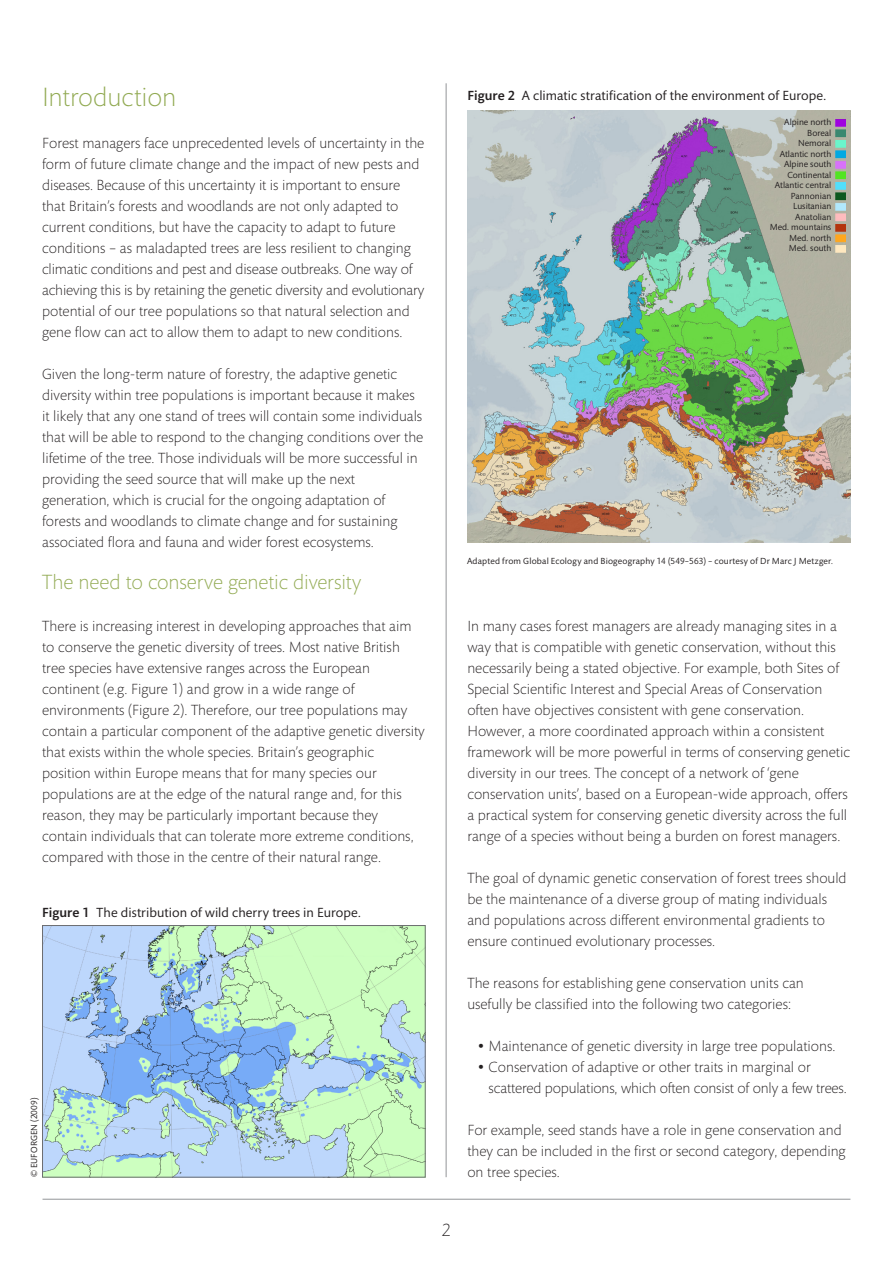
<style>
.page{position:relative;width:893px;height:1263px;background:#fff}
.page>*{position:absolute;margin:0;border:0;box-sizing:border-box;transform-origin:0 0}
.fc-h1{font:300 27px "Mundo Sans";letter-spacing:-.005em;color:#92aa53}
.fc-h2{font:300 21px "Mundo Sans";letter-spacing:-.005em;color:#92aa53}
.t1{font:300 18px "Mundo Sans";color:#231f20}
.FC__Figure_Table_cap{font:300 15px/21px "Mundo Sans";color:#231f20}
.FC__Figure_Table_cap-2{font:13.5px "Mundo Sans";letter-spacing:.005em;color:#231f20}
.fc-b-no-space-after{font:9px "Mundo Sans";color:#231f20}
.FC__Figure_Table_cap-3{font:9px "Mundo Sans";letter-spacing:.02em;color:#231f20}
.s1{font-size:24px}
.s2{font-weight:500}
</style>
<div class="page">
<img style="left:467px;top:111px;width:383px;height:431px">
<img style="left:44px;top:927px;width:380px;height:248px">
<div style="left:42px;top:925px;width:384px;height:252px;border:1px solid #6c6d70"></div>
<img style="left:835px;top:119px;width:11px;height:134px">
<hr style="left:43px;top:1199px;width:807px;height:1px;background:#939598">
<hr style="left:446px;top:83px;width:1px;height:1094px;background:#939598">
<p class="fc-h1" style="left:42px;top:83px;width:136px">Introduction</p>
<p class="FC__Figure_Table_cap" style="left:42px;top:133px;width:384px">Forest managers face unprecedented levels of uncertainty in the form of future climate change and the impact of new pests and diseases. Because of this uncertainty it is important to ensure that Britain’s forests and woodlands are not only adapted to current conditions, but have the capacity to adapt to future conditions – as maladapted trees are less resilient to changing climatic conditions and pest and disease outbreaks. One way of achieving this is by retaining the genetic diversity and evolutionary potential of our tree populations so that natural selection and gene flow can act to allow them to adapt to new conditions.</p>
<p class="FC__Figure_Table_cap" style="left:42px;top:364px;width:383px">Given the long-term nature of forestry, the adaptive genetic diversity within tree populations is important because it makes it likely that any one stand of trees will contain some individuals that will be able to respond to the changing conditions over the lifetime of the tree. Those individuals will be more successful in providing the seed source that will make up the next generation, which is crucial for the ongoing adaptation of forests and woodlands to climate change and for sustaining associated flora and fauna and wider forest ecosystems.</p>
<p class="fc-h2" style="left:42px;top:571px;width:321px">The need to conserve genetic diversity</p>
<p class="FC__Figure_Table_cap" style="left:42px;top:616px;width:384px">There is increasing interest in developing approaches that aim to conserve the genetic diversity of trees. Most native British tree species have extensive ranges across the European continent (e.g. Figure 1) and grow in a wide range of environments (Figure 2). Therefore, our tree populations may contain a particular component of the adaptive genetic diversity that exists within the whole species. Britain’s geographic position within Europe means that for many species our populations are at the edge of the natural range and, for this reason, they may be particularly important because they contain individuals that can tolerate more extreme conditions, compared with those in the centre of their natural range.</p>
<p class="FC__Figure_Table_cap" style="left:467px;top:616px;width:384px">In many cases forest managers are already managing sites in a way that is compatible with genetic conservation, without this necessarily being a stated objective. For example, both Sites of Special Scientific Interest and Special Areas of Conservation often have objectives consistent with gene conservation.<br>However, a more coordinated approach within a consistent framework will be more powerful in terms of conserving genetic diversity in our trees. The concept of a network of ‘gene conservation units’, based on a European-wide approach, offers a practical system for conserving genetic diversity across the full range of a species without being a burden on forest managers.</p>
<p class="FC__Figure_Table_cap" style="left:467px;top:868px;width:381px">The goal of dynamic genetic conservation of forest trees should be the maintenance of a diverse group of mating individuals and populations across different environmental gradients to ensure continued evolutionary processes.</p>
<p class="FC__Figure_Table_cap" style="left:467px;top:973px;width:338px">The reasons for establishing gene conservation units can usefully be classified into the following two categories:</p>
<p class="FC__Figure_Table_cap" style="left:478px;top:1036px;width:359px"><span class="s1">•</span> Maintenance of genetic diversity in large tree populations.</p>
<p class="FC__Figure_Table_cap" style="left:489px;top:1057px;width:360px;text-indent:-11px"><span class="s1">•</span> Conservation of adaptive or other traits in marginal or scattered populations, which often consist of only a few trees.</p>
<p class="FC__Figure_Table_cap" style="left:467px;top:1120px;width:380px">For example, seed stands have a role in gene conservation and they can be included in the first or second category, depending</p>
<p class="FC__Figure_Table_cap-2" style="left:467px;top:88px;width:360px"><span class="s2">Figure 2</span> A climatic stratification of the environment of Europe.</p>
<p class="fc-b-no-space-after" style="left:784px;top:117px;width:49px">Alpine north</p>
<p class="fc-b-no-space-after" style="left:807px;top:128px;width:26px">Boreal</p>
<p class="fc-b-no-space-after" style="left:798px;top:138px;width:35px">Nemoral</p>
<p class="fc-b-no-space-after" style="left:780px;top:149px;width:53px">Atlantic north</p>
<p class="fc-b-no-space-after" style="left:784px;top:159px;width:49px">Alpine south</p>
<p class="fc-b-no-space-after" style="left:787px;top:170px;width:45px">Continental</p>
<p class="fc-b-no-space-after" style="left:775px;top:180px;width:58px">Atlantic central</p>
<p class="fc-b-no-space-after" style="left:791px;top:191px;width:42px">Pannonian</p>
<p class="fc-b-no-space-after" style="left:793px;top:201px;width:40px">Lusitanian</p>
<p class="fc-b-no-space-after" style="left:795px;top:212px;width:38px">Anatolian</p>
<p class="fc-b-no-space-after" style="left:770px;top:222px;width:63px">Med. mountains</p>
<p class="fc-b-no-space-after" style="left:789px;top:233px;width:44px">Med. north</p>
<p class="fc-b-no-space-after" style="left:789px;top:243px;width:44px">Med. south</p>
<p class="FC__Figure_Table_cap-3" style="left:467px;top:556px;width:367px">Adapted from Global Ecology and Biogeography 14 (549–563) – courtesy of Dr Marc J Metzger.</p>
<p class="FC__Figure_Table_cap-2" style="left:42px;top:906px;width:320px"><span class="s2">Figure 1</span> The distribution of wild cherry trees in Europe.</p>
<p class="FC__Figure_Table_cap-3" style="left:29px;top:1177px;width:81px;rotate:-90deg">© EUFORGEN (2009)</p>
<p class="FC__Figure_Table_cap" style="left:467px;top:1162px;width:94px">on tree species.</p>
<p class="t1" style="left:442px;top:1221px;width:11px">2</p>
</div>
